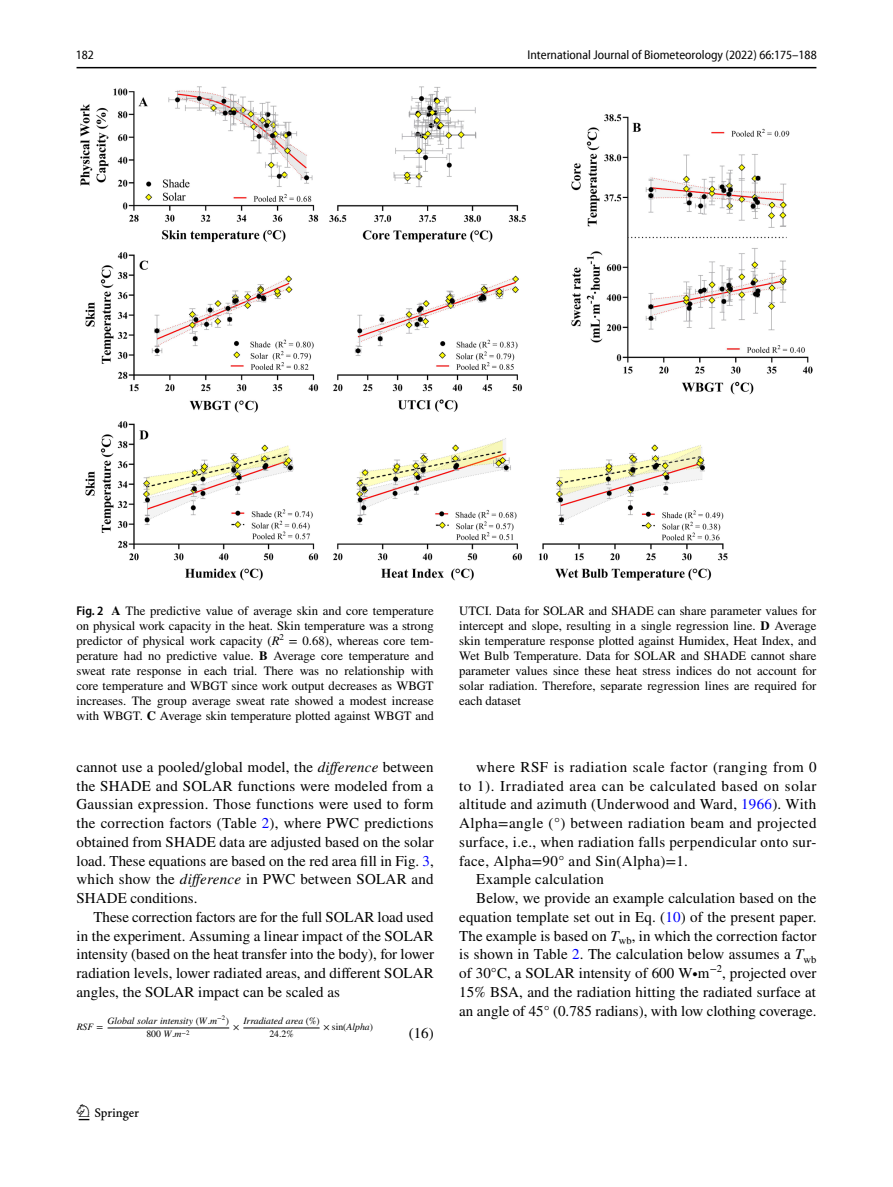
<style>
.page{position:relative;width:893px;height:1187px;background:#fff}
.page>*{position:absolute;margin:0;border:0;box-sizing:border-box;transform-origin:0 0}
.t1{font:22.5px "Springnew Regular 2";color:#000}
.t2{font:15px/18.8px "STIX";letter-spacing:.01em;color:#000;text-align:justify}
.t3{font:15px "STIX";letter-spacing:.04em;color:#000}
.t4{font:15px "STIX";letter-spacing:.03em;color:#000}
.t5{font:15px "STIX";letter-spacing:.035em;color:#000}
.t6{font:12.75px/15px "STIX";color:#000;text-align:justify}
.t7{font:semi-condensed 12.75px "Myriad Pro Unic";color:#000}
.t8{font:9.75px "STIX General Italic 12";color:#000}
.t9{font:9.75px "STIX General Regular 11";color:#000}
.t10{font:9.75px "STIX Math Regular 12";color:#000}
.s1{font-family:"Myriad Pro";font-weight:600;font-stretch:semi-condensed}
.s2{font-weight:700}
.s3{font-style:italic}
.s4{color:#00f}
.s5{font-family:"STIX Math Regular 12"}
.s6{font-family:"STIX General Regular 11"}
.s7{font-family:"STIX General Italic 12"}
</style>
<div class="page">
<hr style="left:77px;top:67px;width:739px;height:1px;background:#000">
<hr style="left:108px;top:1027px;width:121px;height:1px;background:#000">
<hr style="left:243px;top:1027px;width:77px;height:1px;background:#000">
<img style="left:81px;top:87px;width:731px;height:493px">
<p class="t7" style="left:76px;top:50px;width:20px">182</p>
<p class="t7" style="left:527px;top:50px;width:291px">International Journal of Biometeorology (2022) 66:175–188</p>
<p class="t6" style="left:77px;top:604px;width:359px"><span class="s1">Fig. 2</span> <span class="s2">A</span> The predictive value of average skin and core temperature on physical work capacity in the heat. Skin temperature was a strong predictor of physical work capacity (<span class="s3">R</span><sup>2</sup> = 0.68), whereas core tem&shy;perature had no predictive value. <span class="s2">B</span> Average core temperature and sweat rate response in each trial. There was no relationship with core temperature and WBGT since work output decreases as WBGT increases. The group average sweat rate showed a modest increase with WBGT. <span class="s2">C</span> Average skin temperature plotted against WBGT and</p>
<p class="t6" style="left:459px;top:604px;width:359px">UTCI. Data for SOLAR and SHADE can share parameter values for intercept and slope, resulting in a single regression line. <span class="s2">D</span> Average skin temperature response plotted against Humidex, Heat Index, and Wet Bulb Temperature. Data for SOLAR and SHADE cannot share parameter values since these heat stress indices do not account for solar radiation. Therefore, separate regression lines are required for each dataset</p>
<p class="t2" style="left:77px;top:758px;width:359px">cannot use a pooled/global model, the <span class="s3">difference</span> between the SHADE and SOLAR functions were modeled from a Gaussian expression. Those functions were used to form the correction factors (Table <span class="s4">2</span>), where PWC predictions obtained from SHADE data are adjusted based on the solar load. These equations are based on the red area fill in Fig. <span class="s4">3</span>, which show the <span class="s3">difference</span> in PWC between SOLAR and SHADE conditions.</p>
<p class="t2" style="left:77px;top:908px;width:359px;text-indent:17px">These correction factors are for the full SOLAR load used in the experiment. Assuming a linear impact of the SOLAR intensity (based on the heat transfer into the body), for lower radiation levels, lower radiated areas, and different SOLAR angles, the SOLAR impact can be scaled as</p>
<p class="t2" style="left:409px;top:1024px;width:26px">(16)</p>
<p class="t8" style="left:108px;top:1016px;width:123px">Global solar intensity <span class="s5">(</span>W<span class="s6">.</span>m<sup>−</sup><sup>2</sup><span class="s5">)</span></p>
<p class="t9" style="left:146px;top:1028px;width:45px">800 <span class="s7">W</span>.<span class="s7">m</span><sup>−</sup><sup>2</sup></p>
<p class="t8" style="left:243px;top:1017px;width:78px">Irradiated area <span class="s5">(%)</span></p>
<p class="t9" style="left:269px;top:1028px;width:26px">24.2<span class="s5">%</span></p>
<p class="t8" style="left:324px;top:1023px;width:51px"><span class="s5">×</span> <span class="s6">sin</span><span class="s5">(</span>Alpha<span class="s5">)</span></p>
<p class="t8" style="left:77px;top:1023px;width:28px">RSF <span class="s5">=</span></p>
<p class="t10" style="left:233px;top:1023px;width:8px">×</p>
<p class="t5" style="left:476px;top:756px;width:342px">where RSF is radiation scale factor (ranging from 0</p>
<p class="t3" style="left:459px;top:775px;width:359px">to 1). Irradiated area can be calculated based on solar</p>
<p class="t2" style="left:459px;top:796px;width:359px">altitude and azimuth (Underwood and Ward, <span class="s4">1966</span>). With</p>
<p class="t4" style="left:459px;top:812px;width:359px">Alpha=angle (°) between radiation beam and projected</p>
<p class="t2" style="left:459px;top:833px;width:359px">surface, i.e., when radiation falls perpendicular onto sur-</p>
<p class="t2" style="left:459px;top:852px;width:230px">face, Alpha=90° and Sin(Alpha)=1.</p>
<p class="t2" style="left:476px;top:871px;width:129px">Example calculation</p>
<p class="t2" style="left:476px;top:889px;width:342px">Below, we provide an example calculation based on the</p>
<p class="t2" style="left:459px;top:908px;width:359px">equation template set out in Eq. (<span class="s4">10</span>) of the present paper.</p>
<p class="t2" style="left:459px;top:927px;width:359px">The example is based on <span class="s3">T</span><sub>wb</sub>, in which the correction factor</p>
<p class="t2" style="left:459px;top:946px;width:359px">is shown in Table <span class="s4">2</span>. The calculation below assumes a <span class="s3">T</span><sub>wb</sub></p>
<p class="t2" style="left:459px;top:964px;width:359px">of 30°C, a SOLAR intensity of 600 W∙m<sup>−2</sup>, projected over</p>
<p class="t2" style="left:459px;top:983px;width:358px">15% BSA, and the radiation hitting the radiated surface at</p>
<p class="t2" style="left:459px;top:1002px;width:359px">an angle of 45° (0.785 radians), with low clothing coverage.</p>
<h1 class="t1" style="left:79px;top:1104px;width:62px">1 3</h1>
</div>
